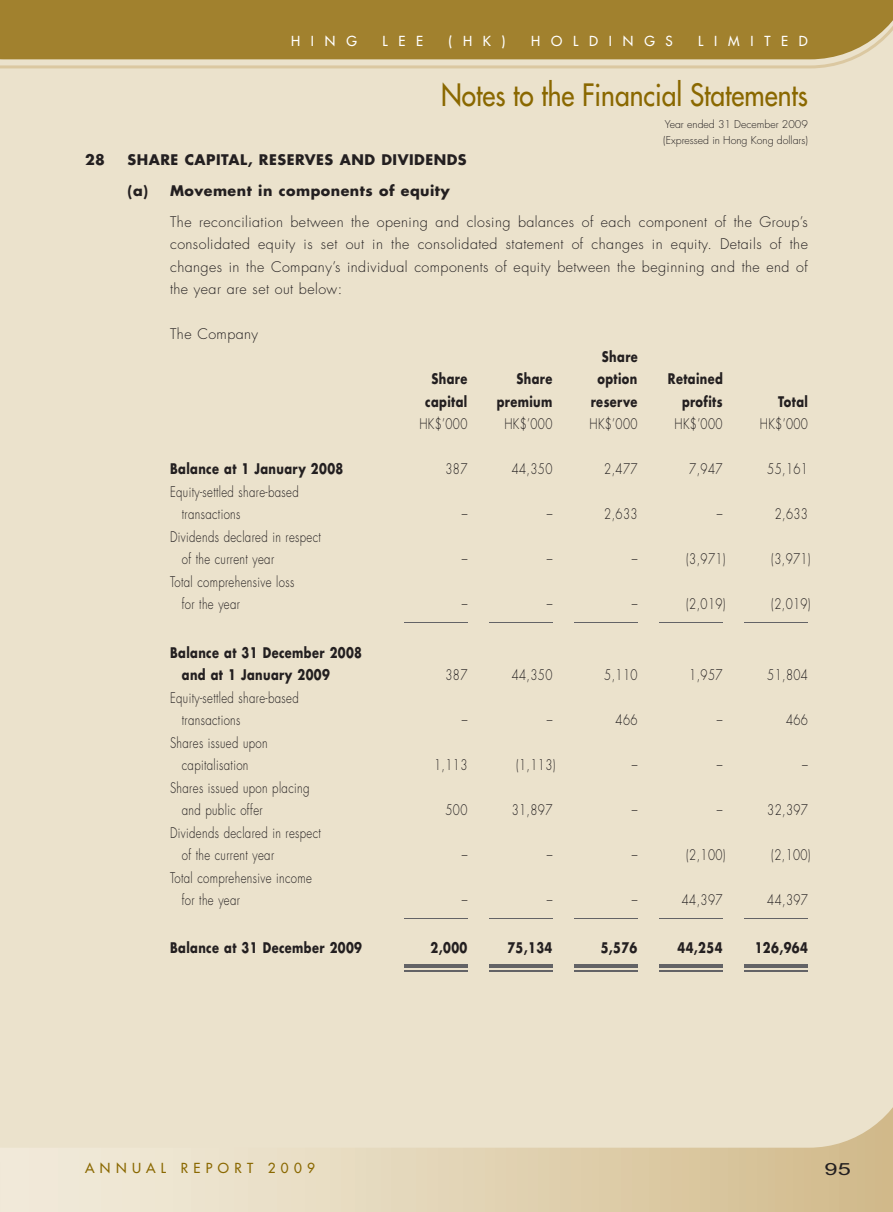
<style>
.page{position:relative;width:893px;height:1212px;background:#ebe2cc}
.page>*{position:absolute;margin:0;border:0;box-sizing:border-box;transform-origin:0 0}
.t1{font:500 30px "Futura Std";color:#8a6800;scale:.88 1}
.t2{font:16.8px "M Hei HK Bold B5 pc H";color:#231f20;scale:1.4 1}
.t3{font:300 14.25px/22.5px "Futura Std";letter-spacing:.03em;color:#231f20;scale:.8 1}
.t4{font:300 14.25px/22.5px "Futura Std";letter-spacing:.03em;color:#231f20;text-align:justify}
.t5{font:700 14.25px/22.5px "Futura Std";letter-spacing:.035em;color:#231f20;scale:.8 1}
.t6{font:700 14.25px/31px "Futura Std";letter-spacing:.035em;color:#231f20}
.t7{font:500 13.5px "Futura Std";letter-spacing:.8em;color:#fff}
.t8{font:500 13.5px "Futura Std";letter-spacing:.405em;color:#8a6800}
.t9{font:300 10.5px/15.8px "Futura Std";color:#231f20}
</style>
<div class="page">
<svg style="left:0;top:0;width:893px;height:68px;background:#aa8d42"></svg>
<svg style="left:0;top:1107px;width:893px;height:105px"></svg>
<hr style="left:404px;top:622px;width:64px;height:1px;background:#636366">
<hr style="left:489px;top:622px;width:64px;height:1px;background:#636366">
<hr style="left:574px;top:622px;width:64px;height:1px;background:#636366">
<hr style="left:659px;top:622px;width:64px;height:1px;background:#636366">
<hr style="left:744px;top:622px;width:64px;height:1px;background:#636366">
<hr style="left:404px;top:918px;width:64px;height:1px;background:#636366">
<hr style="left:489px;top:918px;width:64px;height:1px;background:#636366">
<hr style="left:574px;top:918px;width:64px;height:1px;background:#636366">
<hr style="left:659px;top:918px;width:64px;height:1px;background:#636366">
<hr style="left:744px;top:918px;width:64px;height:1px;background:#636366">
<hr style="left:404px;top:964px;width:64px;height:3px;background:#636366">
<hr style="left:404px;top:970px;width:64px;height:1px;background:#636366">
<hr style="left:489px;top:964px;width:64px;height:3px;background:#636366">
<hr style="left:489px;top:970px;width:64px;height:1px;background:#636366">
<hr style="left:574px;top:964px;width:64px;height:3px;background:#636366">
<hr style="left:574px;top:970px;width:64px;height:1px;background:#636366">
<hr style="left:659px;top:964px;width:64px;height:3px;background:#636366">
<hr style="left:659px;top:970px;width:64px;height:1px;background:#636366">
<hr style="left:744px;top:964px;width:64px;height:3px;background:#636366">
<hr style="left:744px;top:970px;width:64px;height:1px;background:#636366">
<p class="t7" style="left:291px;top:33px;width:67px">HING</p>
<p class="t7" style="left:382px;top:33px;width:42px">LEE</p>
<p class="t7" style="left:449px;top:33px;width:58px">(HK)</p>
<p class="t7" style="left:531px;top:33px;width:143px">HOLDINGS</p>
<p class="t7" style="left:698px;top:33px;width:111px">LIMITED</p>
<h1 class="t1" style="left:441px;top:78px;width:418px">Notes to the Financial Statements</h1>
<p class="t9" style="left:663px;top:118px;width:146px">Year ended 31 December 2009 (Expressed in Hong Kong dollars)</p>
<p class="t6" style="left:85px;top:146px;width:22px">28</p>
<p class="t6" style="left:128px;top:146px;width:341px">SHARE CAPITAL, RESERVES AND DIVIDENDS (a) Movement in components of equity</p>
<p class="t4" style="left:170px;top:212px;width:639px">The reconciliation between the opening and closing balances of each component of the Group’s consolidated equity is set out in the consolidated statement of changes in equity. Details of the changes in the Company’s individual components of equity between the beginning and the end of the year are set out below:</p>
<p class="t4" style="left:170px;top:325px;width:90px">The Company</p>
<p class="t5" style="left:602px;top:347px;width:47px">Share</p>
<p class="t5" style="left:431px;top:370px;width:47px">Share</p>
<p class="t5" style="left:516px;top:370px;width:47px">Share</p>
<p class="t5" style="left:598px;top:370px;width:51px">option</p>
<p class="t5" style="left:668px;top:370px;width:70px">Retained</p>
<p class="t5" style="left:425px;top:392px;width:54px">capital</p>
<p class="t5" style="left:497px;top:392px;width:71px">premium</p>
<p class="t5" style="left:591px;top:392px;width:60px">reserve</p>
<p class="t5" style="left:682px;top:392px;width:52px">profits</p>
<p class="t5" style="left:778px;top:392px;width:39px">Total</p>
<p class="t3" style="left:419px;top:415px;width:61px">HK$’000</p>
<p class="t3" style="left:504px;top:415px;width:61px">HK$’000</p>
<p class="t3" style="left:589px;top:415px;width:61px">HK$’000</p>
<p class="t3" style="left:674px;top:415px;width:61px">HK$’000</p>
<p class="t3" style="left:760px;top:415px;width:61px">HK$’000</p>
<p class="t5" style="left:170px;top:460px;width:218px">Balance at 1 January 2008</p>
<p class="t3" style="left:445px;top:460px;width:29px">387</p>
<p class="t3" style="left:512px;top:460px;width:52px">44,350</p>
<p class="t3" style="left:604px;top:460px;width:43px">2,477</p>
<p class="t3" style="left:689px;top:460px;width:43px">7,947</p>
<p class="t3" style="left:767px;top:460px;width:52px">55,161</p>
<p class="t3" style="left:182px;top:482px;width:148px;text-indent:-12px">Equity-settled share-based transactions</p>
<p class="t3" style="left:462px;top:505px;width:9px">–</p>
<p class="t3" style="left:547px;top:505px;width:9px">–</p>
<p class="t3" style="left:604px;top:505px;width:43px">2,633</p>
<p class="t3" style="left:717px;top:505px;width:9px">–</p>
<p class="t3" style="left:775px;top:505px;width:43px">2,633</p>
<p class="t3" style="left:182px;top:527px;width:175px;text-indent:-12px">Dividends declared in respect of the current year</p>
<p class="t3" style="left:182px;top:572px;width:142px;text-indent:-12px">Total comprehensive loss for the year</p>
<p class="t5" style="left:182px;top:643px;width:227px;text-indent:-12px">Balance at 31 December 2008 and at 1 January 2009</p>
<p class="t3" style="left:182px;top:688px;width:148px;text-indent:-12px">Equity-settled share-based transactions</p>
<p class="t3" style="left:170px;top:733px;width:123px;text-align:center">Shares issued upon capitalisation</p>
<p class="t3" style="left:182px;top:778px;width:161px;text-indent:-12px">Shares issued upon placing and public offer</p>
<p class="t3" style="left:182px;top:823px;width:175px;text-indent:-12px">Dividends declared in respect of the current year</p>
<p class="t3" style="left:182px;top:868px;width:164px;text-indent:-12px">Total comprehensive income for the year</p>
<p class="t3" style="left:462px;top:550px;width:9px">–</p>
<p class="t3" style="left:547px;top:550px;width:9px">–</p>
<p class="t3" style="left:632px;top:550px;width:9px">–</p>
<p class="t3" style="left:686px;top:550px;width:51px">(3,971)</p>
<p class="t3" style="left:771px;top:550px;width:51px">(3,971)</p>
<p class="t3" style="left:462px;top:595px;width:9px">–</p>
<p class="t3" style="left:547px;top:595px;width:9px">–</p>
<p class="t3" style="left:632px;top:595px;width:9px">–</p>
<p class="t3" style="left:686px;top:595px;width:51px">(2,019)</p>
<p class="t3" style="left:771px;top:595px;width:51px">(2,019)</p>
<p class="t3" style="left:445px;top:665px;width:29px">387</p>
<p class="t3" style="left:512px;top:665px;width:52px">44,350</p>
<p class="t3" style="left:604px;top:665px;width:43px">5,110</p>
<p class="t3" style="left:689px;top:665px;width:43px">1,957</p>
<p class="t3" style="left:767px;top:665px;width:52px">51,804</p>
<p class="t3" style="left:462px;top:710px;width:9px">–</p>
<p class="t3" style="left:547px;top:710px;width:9px">–</p>
<p class="t3" style="left:616px;top:710px;width:29px">466</p>
<p class="t3" style="left:717px;top:710px;width:9px">–</p>
<p class="t3" style="left:786px;top:710px;width:29px">466</p>
<p class="t3" style="left:434px;top:755px;width:43px">1,113</p>
<p class="t3" style="left:516px;top:755px;width:51px">(1,113)</p>
<p class="t3" style="left:632px;top:755px;width:9px">–</p>
<p class="t3" style="left:717px;top:755px;width:9px">–</p>
<p class="t3" style="left:802px;top:755px;width:9px">–</p>
<p class="t3" style="left:445px;top:800px;width:29px">500</p>
<p class="t3" style="left:512px;top:800px;width:52px">31,897</p>
<p class="t3" style="left:632px;top:800px;width:9px">–</p>
<p class="t3" style="left:717px;top:800px;width:9px">–</p>
<p class="t3" style="left:767px;top:800px;width:52px">32,397</p>
<p class="t3" style="left:462px;top:845px;width:9px">–</p>
<p class="t3" style="left:547px;top:845px;width:9px">–</p>
<p class="t3" style="left:632px;top:845px;width:9px">–</p>
<p class="t3" style="left:686px;top:845px;width:51px">(2,100)</p>
<p class="t3" style="left:771px;top:845px;width:51px">(2,100)</p>
<p class="t3" style="left:462px;top:890px;width:9px">–</p>
<p class="t3" style="left:547px;top:890px;width:9px">–</p>
<p class="t3" style="left:632px;top:890px;width:9px">–</p>
<p class="t3" style="left:682px;top:890px;width:52px">44,397</p>
<p class="t3" style="left:767px;top:890px;width:52px">44,397</p>
<p class="t5" style="left:170px;top:938px;width:242px">Balance at 31 December 2009</p>
<p class="t5" style="left:431px;top:938px;width:47px">2,000</p>
<p class="t5" style="left:507px;top:938px;width:58px">75,134</p>
<p class="t5" style="left:601px;top:938px;width:47px">5,576</p>
<p class="t5" style="left:677px;top:938px;width:58px">44,254</p>
<p class="t5" style="left:755px;top:938px;width:68px">126,964</p>
<p class="t8" style="left:85px;top:1160px;width:232px">ANNUAL REPORT 2009</p>
<p class="t2" style="left:825px;top:1162px;width:20px">95</p>
</div>
